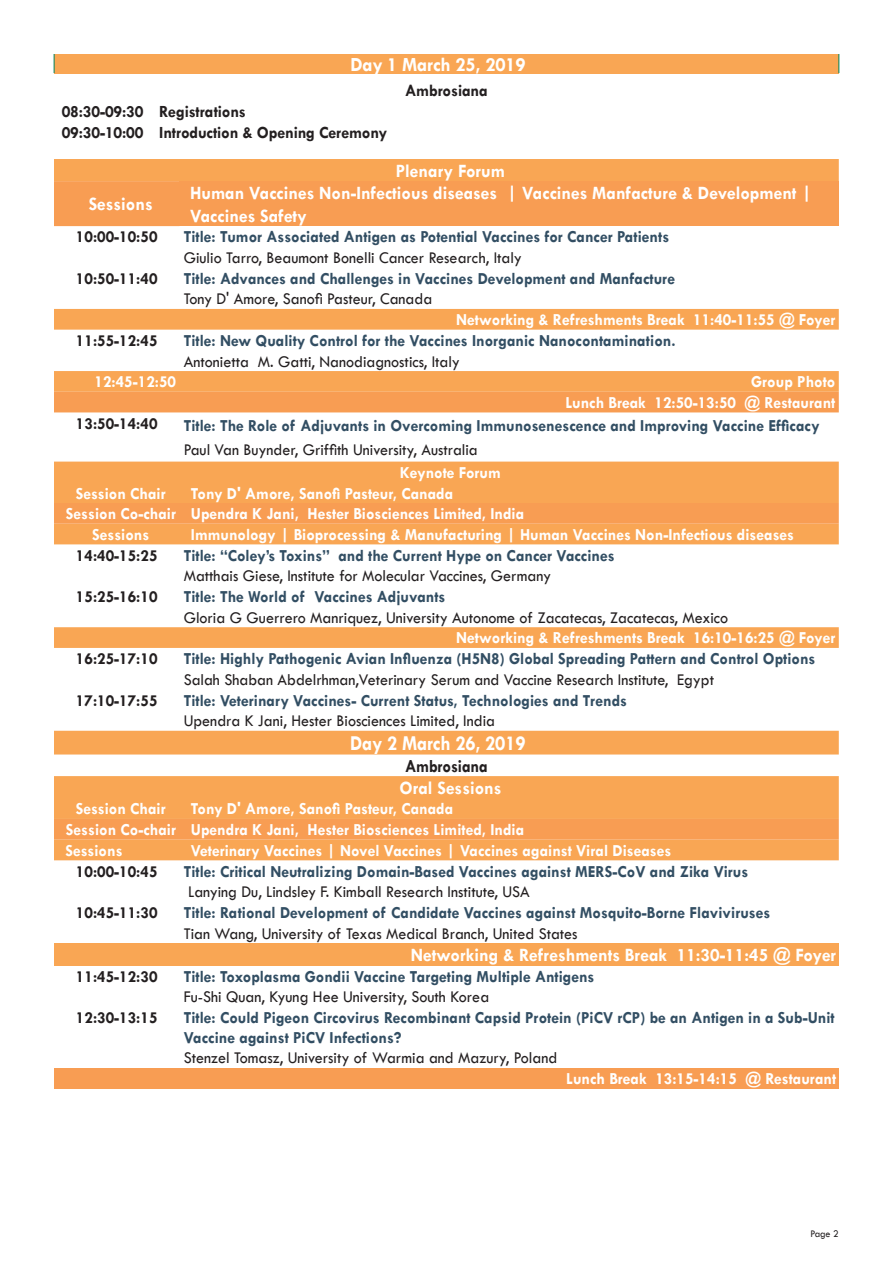
<style>
.page{position:relative;width:893px;height:1263px;background:#fff}
.page>*{position:absolute;margin:0;border:0;box-sizing:border-box;transform-origin:0 0}
.t1{font:700 21.45px "Tw Cen";letter-spacing:-.01em;color:#fff;scale:.9 1}
.t2{font:700 20.25px "Tw Cen";letter-spacing:-.01em;color:#fff;scale:.95 1}
.t3{font:700 19.05px/22.8px "Tw Cen";color:#fff;scale:.95 1}
.t4{font:700 18.3px "Tw Cen";letter-spacing:-.01em;color:#231f20;scale:.9 1}
.t5{font:700 17.25px "Tw Cen";letter-spacing:-.01em;color:#231f20;scale:.95 1}
.t6{font:700 16.95px/19.6px "Tw Cen";color:#324e63;scale:.95 1}
.t7{font:16.95px "Tw Cen";color:#231f20;scale:.95 1}
.t8{font:700 16.95px "Tw Cen";color:#fff;scale:.95 1}
.t9{font:700 16.95px "Tw Cen";color:#231f20;scale:.95 1}
.t10{font:10.5px "Tw Cen";color:#231f20;scale:.95 1}
</style>
<div class="page">
<div style="left:54px;top:159px;width:785px;height:701px;background:#f9a654"></div>
<svg style="left:54px;top:181px;width:785px;height:659px"></svg>
<div style="left:179px;top:181px;width:660px;height:45px;background:#f89d53"></div>
<div style="left:54px;top:943px;width:785px;height:22px;background:#f9a654"></div>
<div style="left:54px;top:1068px;width:785px;height:20px;background:#f89d53"></div>
<div style="left:54px;top:54px;width:785px;height:19px;background:#f9a654"></div>
<svg style="left:54px;top:54px;width:1px;height:19px"></svg>
<svg style="left:839px;top:54px;width:1px;height:19px"></svg>
<p class="t2" style="left:350px;top:52px;width:186px">Day 1 March 25, 2019</p>
<p class="t5" style="left:62px;top:101px;width:195px">08:30-09:30 Registrations</p>
<p class="t5" style="left:62px;top:122px;width:344px">09:30-10:00 Introduction &amp; Opening Ceremony</p>
<p class="t5" style="left:405px;top:81px;width:88px">Ambrosiana</p>
<p class="t3" style="left:396px;top:159px;width:117px">Plenary Forum</p>
<p class="t3" style="left:89px;top:192px;width:69px">Sessions</p>
<p class="t3" style="left:190px;top:181px;width:656px">Human Vaccines Non-Infectious diseases | Vaccines Manfacture &amp; Development |<br>Vaccines Safety</p>
<p class="t9" style="left:76px;top:227px;width:87px">10:00-10:50</p>
<p class="t6" style="left:184px;top:227px;width:512px">Title: Tumor Associated Antigen as Potential Vaccines for Cancer Patients</p>
<p class="t7" style="left:184px;top:247px;width:357px">Giulio Tarro, Beaumont Bonelli Cancer Research, Italy</p>
<p class="t9" style="left:76px;top:268px;width:87px">10:50-11:40</p>
<p class="t6" style="left:184px;top:268px;width:519px">Title: Advances and Challenges in Vaccines Development and Manfacture</p>
<p class="t7" style="left:184px;top:289px;width:263px">Tony D' Amore, Sanofi Pasteur, Canada</p>
<p class="t8" style="left:456px;top:310px;width:401px">Networking &amp; Refreshments Break 11:40-11:55 @ Foyer</p>
<p class="t9" style="left:76px;top:330px;width:87px">11:55-12:45</p>
<p class="t6" style="left:184px;top:330px;width:519px">Title: New Quality Control for the Vaccines Inorganic Nanocontamination.</p>
<p class="t7" style="left:184px;top:351px;width:292px">Antonietta M. Gatti, Nanodiagnostics, Italy</p>
<p class="t8" style="left:95px;top:372px;width:87px">12:45-12:50</p>
<p class="t8" style="left:751px;top:372px;width:90px">Group Photo</p>
<p class="t8" style="left:565px;top:392px;width:286px">Lunch Break 12:50-13:50 @ Restaurant</p>
<p class="t9" style="left:76px;top:413px;width:87px">13:50-14:40</p>
<p class="t6" style="left:184px;top:415px;width:671px">Title: The Role of Adjuvants in Overcoming Immunosenescence and Improving Vaccine Efficacy</p>
<p class="t7" style="left:184px;top:440px;width:311px">Paul Van Buynder, Griffith University, Australia</p>
<p class="t8" style="left:400px;top:462px;width:108px">Keynote Forum</p>
<p class="t8" style="left:76px;top:483px;width:96px">Session Chair</p>
<p class="t8" style="left:191px;top:483px;width:278px">Tony D' Amore, Sanofi Pasteur, Canada</p>
<p class="t8" style="left:66px;top:504px;width:117px">Session Co-chair</p>
<p class="t8" style="left:191px;top:504px;width:352px">Upendra K Jani, Hester Biosciences Limited, India</p>
<p class="t8" style="left:92px;top:524px;width:62px">Sessions</p>
<p class="t8" style="left:191px;top:524px;width:636px">Immunology | Bioprocessing &amp; Manufacturing | Human Vaccines Non-Infectious diseases</p>
<p class="t9" style="left:76px;top:545px;width:87px">14:40-15:25</p>
<p class="t6" style="left:184px;top:545px;width:455px">Title: “Coley’s Toxins” and the Current Hype on Cancer Vaccines</p>
<p class="t7" style="left:184px;top:566px;width:388px">Matthais Giese, Institute for Molecular Vaccines, Germany</p>
<p class="t9" style="left:76px;top:586px;width:87px">15:25-16:10</p>
<p class="t6" style="left:184px;top:586px;width:277px">Title: The World of Vaccines Adjuvants</p>
<p class="t7" style="left:184px;top:607px;width:574px">Gloria G Guerrero Manriquez, University Autonome of Zacatecas, Zacatecas, Mexico</p>
<p class="t8" style="left:456px;top:628px;width:401px">Networking &amp; Refreshments Break 16:10-16:25 @ Foyer</p>
<p class="t9" style="left:76px;top:649px;width:87px">16:25-17:10</p>
<p class="t6" style="left:184px;top:648px;width:666px">Title: Highly Pathogenic Avian Influenza (H5N8) Global Spreading Pattern and Control Options</p>
<p class="t7" style="left:184px;top:669px;width:560px">Salah Shaban Abdelrhman,Veterinary Serum and Vaccine Research Institute, Egypt</p>
<p class="t9" style="left:76px;top:690px;width:87px">17:10-17:55</p>
<p class="t6" style="left:184px;top:690px;width:468px">Title: Veterinary Vaccines- Current Status, Technologies and Trends</p>
<p class="t7" style="left:184px;top:711px;width:329px">Upendra K Jani, Hester Biosciences Limited, India</p>
<p class="t1" style="left:350px;top:730px;width:196px">Day 2 March 26, 2019</p>
<p class="t4" style="left:405px;top:755px;width:93px">Ambrosiana</p>
<p class="t3" style="left:399px;top:776px;width:109px">Oral Sessions</p>
<p class="t8" style="left:76px;top:799px;width:96px">Session Chair</p>
<p class="t8" style="left:191px;top:799px;width:278px">Tony D' Amore, Sanofi Pasteur, Canada</p>
<p class="t8" style="left:66px;top:819px;width:117px">Session Co-chair</p>
<p class="t8" style="left:191px;top:819px;width:352px">Upendra K Jani, Hester Biosciences Limited, India</p>
<p class="t8" style="left:65px;top:840px;width:62px">Sessions</p>
<p class="t8" style="left:191px;top:840px;width:507px">Veterinary Vaccines | Novel Vaccines | Vaccines against Viral Diseases</p>
<p class="t9" style="left:76px;top:861px;width:87px">10:00-10:45</p>
<p class="t6" style="left:184px;top:861px;width:596px">Title: Critical Neutralizing Domain-Based Vaccines against MERS-CoV and Zika Virus</p>
<p class="t7" style="left:188px;top:882px;width:361px">Lanying Du, Lindsley F. Kimball Research Institute, USA</p>
<p class="t9" style="left:76px;top:902px;width:87px">10:45-11:30</p>
<p class="t6" style="left:184px;top:902px;width:619px">Title: Rational Development of Candidate Vaccines against Mosquito-Borne Flaviviruses</p>
<p class="t7" style="left:184px;top:923px;width:416px">Tian Wang, University of Texas Medical Branch, United States</p>
<p class="t3" style="left:411px;top:943px;width:449px">Networking &amp; Refreshments Break 11:30-11:45 @ Foyer</p>
<p class="t9" style="left:76px;top:966px;width:87px">11:45-12:30</p>
<p class="t6" style="left:184px;top:966px;width:434px">Title: Toxoplasma Gondii Vaccine Targeting Multiple Antigens</p>
<p class="t7" style="left:184px;top:987px;width:323px">Fu-Shi Quan, Kyung Hee University, South Korea</p>
<p class="t9" style="left:76px;top:1007px;width:87px">12:30-13:15</p>
<p class="t6" style="left:184px;top:1007px;width:687px">Title: Could Pigeon Circovirus Recombinant Capsid Protein (PiCV rCP) be an Antigen in a Sub-Unit<br>Vaccine against PiCV Infections?</p>
<p class="t7" style="left:184px;top:1048px;width:395px">Stenzel Tomasz, University of Warmia and Mazury, Poland</p>
<p class="t8" style="left:566px;top:1068px;width:286px">Lunch Break 13:15-14:15 @ Restaurant</p>
<p class="t10" style="left:811px;top:1227px;width:31px">Page 2</p>
</div>
